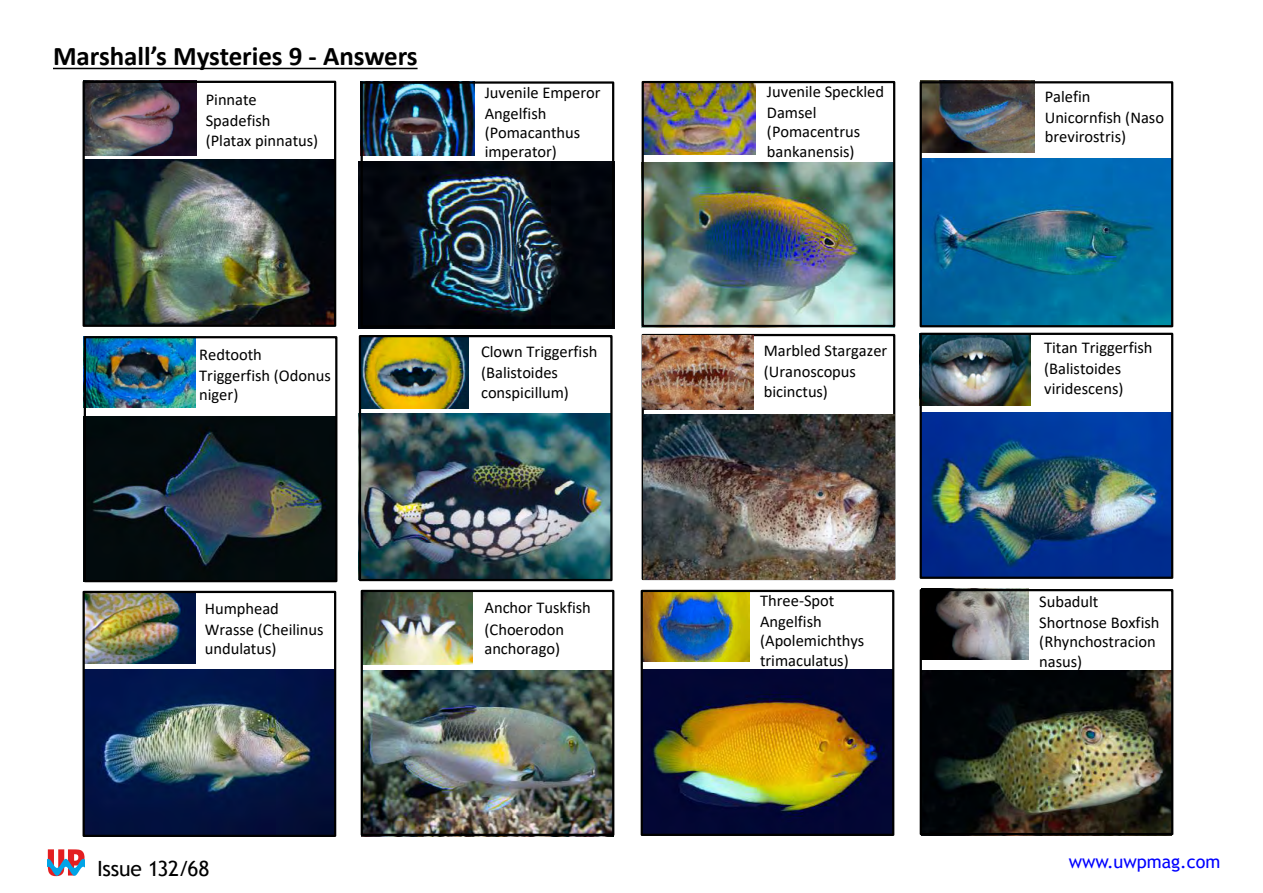
<style>
.page{position:relative;width:1263px;height:893px;background:#fff}
.page>*{position:absolute;margin:0;border:0;box-sizing:border-box;transform-origin:0 0}
.t1{font:700 27px "Calibri";letter-spacing:-.005em;color:#000}
.t2{font:21px "Trebuchet MS";letter-spacing:-.015em;color:#000}
.t3{font:18px "Trebuchet MS";color:#00f}
.t4{font:16.5px/20.1px "Calibri";color:#000}
</style>
<div class="page">
<svg style="left:47px;top:849px;width:37px;height:27px"></svg>
<img style="left:87px;top:416px;width:247px;height:163px">
<img style="left:922px;top:84px;width:112px;height:68px">
<img style="left:86px;top:594px;width:110px;height:70px">
<img style="left:86px;top:670px;width:247px;height:164px">
<img style="left:645px;top:162px;width:247px;height:162px">
<img style="left:86px;top:160px;width:247px;height:164px">
<img style="left:359px;top:161px;width:252px;height:167px">
<img style="left:86px;top:84px;width:111px;height:71px">
<img style="left:195px;top:112px;width:137px;height:75px">
<img style="left:360px;top:81px;width:114px;height:75px">
<img style="left:922px;top:159px;width:248px;height:165px">
<img style="left:922px;top:336px;width:108px;height:69px">
<img style="left:362px;top:338px;width:106px;height:71px">
<img style="left:83px;top:336px;width:113px;height:72px">
<img style="left:362px;top:414px;width:247px;height:164px">
<img style="left:922px;top:412px;width:248px;height:164px">
<img style="left:923px;top:592px;width:105px;height:68px">
<img style="left:644px;top:593px;width:106px;height:69px">
<img style="left:364px;top:593px;width:109px;height:72px">
<img style="left:364px;top:671px;width:247px;height:162px">
<img style="left:644px;top:670px;width:247px;height:163px">
<img style="left:921px;top:670px;width:251px;height:166px">
<img style="left:645px;top:84px;width:111px;height:71px">
<div style="left:83px;top:81px;width:253px;height:246px;border:2px solid #000"></div>
<div style="left:361px;top:81px;width:253px;height:247px;border:2px solid #000"></div>
<div style="left:642px;top:81px;width:253px;height:246px;border:2px solid #000"></div>
<div style="left:919px;top:81px;width:254px;height:246px;border:2px solid #000"></div>
<div style="left:84px;top:336px;width:253px;height:246px;border:2px solid #000"></div>
<div style="left:359px;top:335px;width:253px;height:246px;border:2px solid #000"></div>
<div style="left:642px;top:334px;width:253px;height:246px;border:2px solid #000"></div>
<div style="left:919px;top:333px;width:254px;height:246px;border:2px solid #000"></div>
<div style="left:83px;top:591px;width:253px;height:246px;border:2px solid #000"></div>
<div style="left:361px;top:590px;width:253px;height:246px;border:2px solid #000"></div>
<div style="left:641px;top:590px;width:253px;height:246px;border:2px solid #000"></div>
<div style="left:920px;top:589px;width:253px;height:246px;border:2px solid #000"></div>
<svg style="left:53px;top:68px;width:365px;height:1px"></svg>
<img style="left:643px;top:336px;width:110px;height:73px">
<img style="left:644px;top:414px;width:250px;height:165px">
<h1 class="t1" style="left:53px;top:37px;width:366px">Marshall’s Mysteries 9 - Answers</h1>
<p class="t4" style="left:206px;top:88px;width:66px;line-height:21.3px">Pinnate<br>Spadefish</p>
<p class="t4" style="left:206px;top:130px;width:114px">(Platax pinnatus)</p>
<p class="t4" style="left:485px;top:82px;width:117px">Juvenile Emperor<br>Angelfish (Pomacanthus imperator)</p>
<p class="t4" style="left:767px;top:80px;width:119px;line-height:21.3px">Juvenile Speckled<br>Damsel</p>
<p class="t4" style="left:767px;top:122px;width:95px;line-height:19.5px">(Pomacentrus bankanensis)</p>
<p class="t4" style="left:199px;top:344px;width:133px">Redtooth<br>Triggerfish (Odonus niger)</p>
<p class="t4" style="left:481px;top:341px;width:118px">Clown Triggerfish (Balistoides conspicillum)</p>
<p class="t4" style="left:764px;top:340px;width:125px">Marbled Stargazer (Uranoscopus bicinctus)</p>
<p class="t4" style="left:205px;top:598px;width:120px">Humphead<br>Wrasse (Cheilinus undulatus)</p>
<p class="t4" style="left:484px;top:597px;width:108px;line-height:21.3px">Anchor Tuskfish (Choerodon</p>
<p class="t4" style="left:484px;top:638px;width:77px">anchorago)</p>
<p class="t4" style="left:760px;top:589px;width:76px;line-height:21.3px">Three-Spot<br>Angelfish</p>
<p class="t4" style="left:760px;top:631px;width:106px;line-height:19.5px">(Apolemichthys trimaculatus)</p>
<p class="t4" style="left:1045px;top:86px;width:121px">Palefin<br>Unicornfish (Naso brevirostris)</p>
<p class="t4" style="left:1044px;top:337px;width:110px">Titan Triggerfish (Balistoides viridescens)</p>
<p class="t4" style="left:1039px;top:590px;width:122px;line-height:21.3px">Subadult<br>Shortnose Boxfish</p>
<p class="t4" style="left:1039px;top:632px;width:118px;line-height:19.5px">(Rhynchostracion nasus)</p>
<p class="t2" style="left:97px;top:856px;width:114px">Issue 132/68</p>
<p class="t3" style="left:1069px;top:851px;width:153px">www.uwpmag.com</p>
</div>
